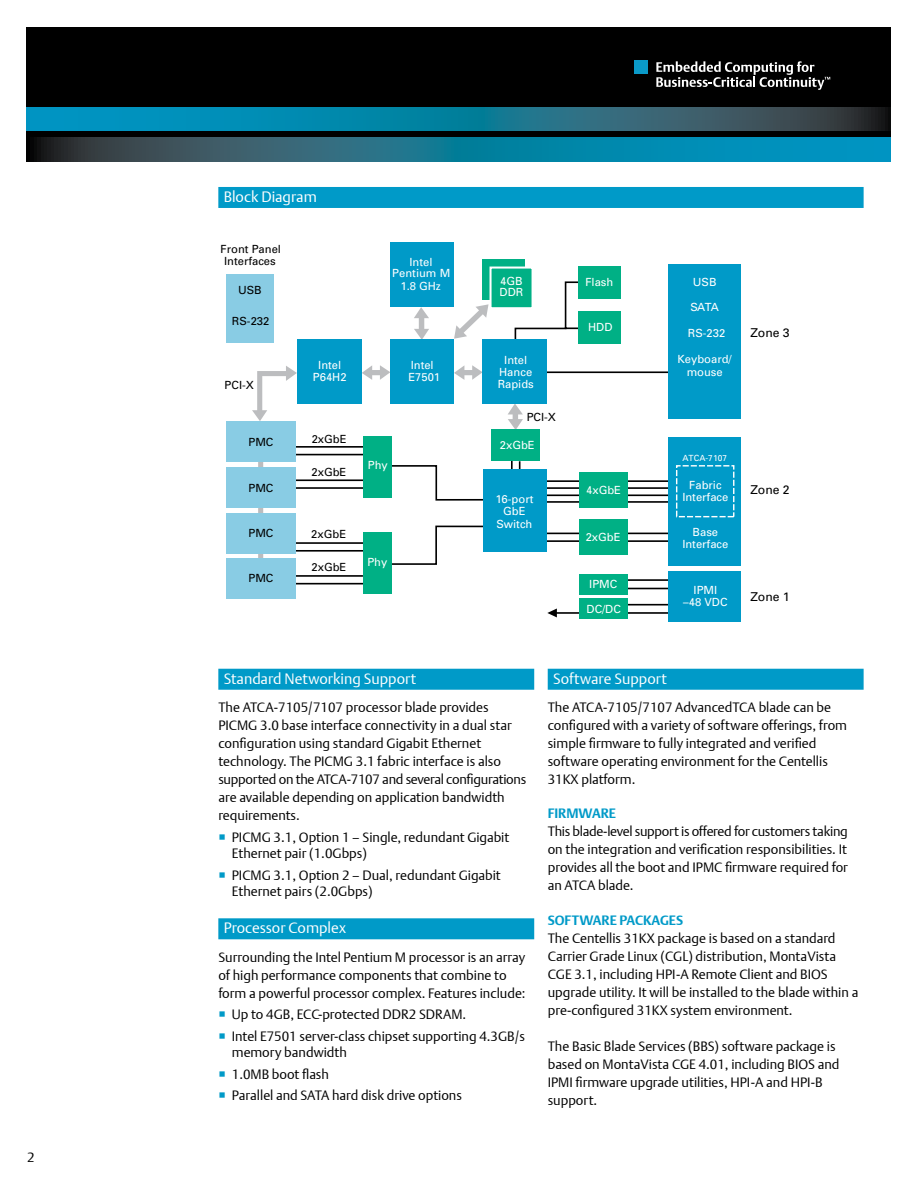
<style>
.page{position:relative;width:918px;height:1188px;background:#fff}
.page>*{position:absolute;margin:0;border:0;box-sizing:border-box;transform-origin:0 0}
.t1{font:15px "DTL Argo T Light";color:#fff}
.t2{font:13.5px/18px "DTL Argo T Light";color:#000}
.t3{font:700 13.5px "DTL Argo T";color:#009ac8}
.t4{font:12.15px "Univers";color:#000}
.t5{font:11.25px/12.1px "Univers";color:#fff;text-align:center}
.t6{font:11.25px/12.1px "Univers";color:#000;text-align:center}
.t7{font:8.4px "Univers";color:#fff}
</style>
<div class="page">
<div style="left:27px;top:27px;width:864px;height:134px;background:#000"></div>
<div style="left:635px;top:60px;width:13px;height:14px;background:#0a9ac8"></div>
<svg style="left:656px;top:61px;width:174px;height:29px"></svg>
<svg style="left:34px;top:138px;width:857px;height:23px;background:#18738d"></svg>
<svg style="left:27px;top:107px;width:864px;height:24px;background:#17748e"></svg>
<div style="left:258px;top:455px;width:5px;height:121px;background:#bcbdbf"></div>
<hr style="left:556px;top:612px;width:113px;height:2px;background:#000">
<svg style="left:547px;top:609px;width:10px;height:8px"></svg>
<hr style="left:625px;top:604px;width:47px;height:2px;background:#000">
<hr style="left:625px;top:588px;width:46px;height:1px;background:#000">
<svg style="left:292px;top:281px;width:379px;height:304px"></svg>
<svg style="left:414px;top:307px;width:15px;height:32px"></svg>
<svg style="left:454px;top:304px;width:35px;height:35px"></svg>
<svg style="left:508px;top:403px;width:15px;height:27px"></svg>
<svg style="left:454px;top:365px;width:29px;height:15px"></svg>
<svg style="left:362px;top:365px;width:28px;height:15px"></svg>
<svg style="left:252px;top:366px;width:45px;height:55px"></svg>
<div style="left:226px;top:274px;width:48px;height:69px;background:#89cce4"></div>
<div style="left:226px;top:421px;width:69px;height:41px;background:#89cce4"></div>
<div style="left:226px;top:467px;width:69px;height:41px;background:#89cce4"></div>
<div style="left:226px;top:513px;width:69px;height:40px;background:#89cce4"></div>
<div style="left:226px;top:558px;width:69px;height:41px;background:#89cce4"></div>
<div style="left:484px;top:470px;width:63px;height:82px;background:#009ac8"></div>
<div style="left:483px;top:339px;width:64px;height:64px;background:#009ac8"></div>
<div style="left:391px;top:339px;width:63px;height:64px;background:#009ac8"></div>
<div style="left:391px;top:242px;width:63px;height:65px;background:#009ac8"></div>
<div style="left:297px;top:339px;width:65px;height:64px;background:#009ac8"></div>
<div style="left:668px;top:264px;width:73px;height:155px;background:#009ac8"></div>
<div style="left:668px;top:437px;width:73px;height:128px;background:#009ac8"></div>
<div style="left:668px;top:571px;width:73px;height:51px;background:#009ac8"></div>
<div style="left:482px;top:259px;width:42px;height:41px;background:#00b085"></div>
<div style="left:579px;top:266px;width:42px;height:33px;background:#00b085"></div>
<div style="left:579px;top:311px;width:42px;height:32px;background:#00b085"></div>
<div style="left:579px;top:472px;width:49px;height:36px;background:#00b085"></div>
<div style="left:491px;top:430px;width:49px;height:31px;background:#00b085"></div>
<div style="left:363px;top:437px;width:29px;height:61px;background:#00b085"></div>
<div style="left:363px;top:533px;width:29px;height:61px;background:#00b085"></div>
<div style="left:579px;top:519px;width:49px;height:36px;background:#00b085"></div>
<div style="left:579px;top:599px;width:49px;height:20px;background:#00b085"></div>
<div style="left:579px;top:574px;width:49px;height:20px;background:#00b085"></div>
<div style="left:491px;top:268px;width:42px;height:40px;background:#00b085"></div>
<div style="left:490px;top:267px;width:44px;height:42px;border:2px solid #fff"></div>
<div style="left:676px;top:465px;width:58px;height:52px;border:1px dashed #fff"></div>
<div style="left:218px;top:669px;width:316px;height:21px;background:#009ac8"></div>
<div style="left:218px;top:918px;width:316px;height:21px;background:#009ac8"></div>
<div style="left:548px;top:669px;width:316px;height:21px;background:#009ac8"></div>
<div style="left:218px;top:187px;width:646px;height:21px;background:#009ac8"></div>
<p class="t1" style="left:224px;top:188px;width:95px">Block Diagram</p>
<p class="t6" style="left:221px;top:243px;width:62px">Front Panel<br>Interfaces</p>
<p class="t6" style="left:238px;top:284px;width:25px">USB</p>
<p class="t6" style="left:232px;top:315px;width:39px">RS-232</p>
<p class="t5" style="left:409px;top:256px;width:25px">Intel</p>
<p class="t5" style="left:392px;top:267px;width:59px">Pentium M<br>1.8 GHz</p>
<p class="t6" style="left:225px;top:379px;width:31px">PCI-X</p>
<p class="t6" style="left:249px;top:436px;width:26px">PMC</p>
<p class="t6" style="left:249px;top:481px;width:26px">PMC</p>
<p class="t6" style="left:249px;top:527px;width:26px">PMC</p>
<p class="t6" style="left:249px;top:572px;width:26px">PMC</p>
<p class="t5" style="left:313px;top:359px;width:35px">Intel<br>P64H2</p>
<p class="t5" style="left:408px;top:359px;width:33px;text-align:left">Intel<br>E7501</p>
<p class="t6" style="left:312px;top:433px;width:36px">2xGbE</p>
<p class="t6" style="left:312px;top:466px;width:36px">2xGbE</p>
<p class="t6" style="left:311px;top:528px;width:36px">2xGbE</p>
<p class="t6" style="left:312px;top:561px;width:36px">2xGbE</p>
<p class="t5" style="left:368px;top:459px;width:21px">Phy</p>
<p class="t5" style="left:367px;top:556px;width:21px">Phy</p>
<p class="t5" style="left:500px;top:276px;width:25px;line-height:11.1px;text-align:left">4GB<br>DDR</p>
<p class="t5" style="left:498px;top:353px;width:38px">Intel<br>Hance<br>Rapids</p>
<p class="t6" style="left:527px;top:411px;width:31px">PCI-X</p>
<p class="t5" style="left:500px;top:438px;width:36px">2xGbE</p>
<p class="t5" style="left:495px;top:493px;width:40px">16-port<br>GbE<br>Switch</p>
<p class="t5" style="left:585px;top:275px;width:30px">Flash</p>
<p class="t5" style="left:588px;top:320px;width:26px">HDD</p>
<p class="t5" style="left:586px;top:484px;width:36px">4xGbE</p>
<p class="t5" style="left:586px;top:531px;width:36px">2xGbE</p>
<p class="t5" style="left:589px;top:578px;width:30px">IPMC</p>
<p class="t5" style="left:587px;top:603px;width:36px">DC/DC</p>
<p class="t5" style="left:690px;top:270px;width:30px;line-height:24.5px;text-align:left">USB<br>SATA</p>
<p class="t5" style="left:688px;top:327px;width:39px">RS-232</p>
<p class="t5" style="left:677px;top:353px;width:56px">Keyboard/ mouse</p>
<p class="t4" style="left:750px;top:326px;width:41px">Zone 3</p>
<p class="t7" style="left:682px;top:453px;width:46px">ATCA-7107</p>
<p class="t5" style="left:682px;top:479px;width:48px">Fabric<br>Interface</p>
<p class="t5" style="left:693px;top:525px;width:27px">Base</p>
<p class="t5" style="left:682px;top:538px;width:48px">Interface</p>
<p class="t5" style="left:683px;top:584px;width:46px">IPMI –48 VDC</p>
<p class="t4" style="left:750px;top:482px;width:41px">Zone 2</p>
<p class="t4" style="left:750px;top:589px;width:41px">Zone 1</p>
<p class="t1" style="left:224px;top:669px;width:194px">Standard Networking Support</p>
<p class="t2" style="left:218px;top:698px;width:310px">The ATCA-7105/7107 processor blade provides PICMG 3.0 base interface connectivity in a dual star configuration using standard Gigabit Ethernet technology. The PICMG 3.1 fabric interface is also supported on the ATCA-7107 and several configurations are available depending on application bandwidth requirements.</p>
<p class="t2" style="left:232px;top:829px;width:279px;line-height:16.2px">PICMG 3.1, Option 1 – Single, redundant Gigabit<br>Ethernet pair (1.0Gbps)</p>
<p class="t2" style="left:232px;top:867px;width:271px;line-height:16.2px">PICMG 3.1, Option 2 – Dual, redundant Gigabit<br>Ethernet pairs (2.0Gbps)</p>
<p class="t1" style="left:224px;top:919px;width:124px">Processor Complex</p>
<p class="t2" style="left:218px;top:948px;width:309px">Surrounding the Intel Pentium M processor is an array of high performance components that combine to form a powerful processor complex. Features include:</p>
<p class="t2" style="left:232px;top:1004px;width:295px;line-height:21.6px">Up to 4GB, ECC-protected DDR2 SDRAM.<br>Intel E7501 server-class chipset supporting 4.3GB/s</p>
<p class="t2" style="left:232px;top:1042px;width:232px;line-height:21.6px">memory bandwidth<br>1.0MB boot flash<br>Parallel and SATA hard disk drive options</p>
<p class="t1" style="left:553px;top:669px;width:115px">Software Support</p>
<p class="t2" style="left:548px;top:698px;width:301px">The ATCA-7105/7107 AdvancedTCA blade can be configured with a variety of software offerings, from simple firmware to fully integrated and verified software operating environment for the Centellis 31KX platform.</p>
<p class="t3" style="left:548px;top:806px;width:70px">FIRMWARE</p>
<p class="t2" style="left:548px;top:823px;width:302px;text-align:justify">This blade-level support is offered for customers taking on the integration and verification responsibilities. It provides all the boot and IPMC firmware required for an ATCA blade.</p>
<p class="t3" style="left:548px;top:912px;width:137px">SOFTWARE PACKAGES</p>
<p class="t2" style="left:548px;top:929px;width:312px">The Centellis 31KX package is based on a standard Carrier Grade Linux (CGL) distribution, MontaVista CGE 3.1, including HPI-A Remote Client and BIOS upgrade utility. It will be installed to the blade within a pre-configured 31KX system environment.</p>
<p class="t2" style="left:548px;top:1037px;width:293px">The Basic Blade Services (BBS) software package is based on MontaVista CGE 4.01, including BIOS and IPMI firmware upgrade utilities, HPI-A and HPI-B support.</p>
</div>
